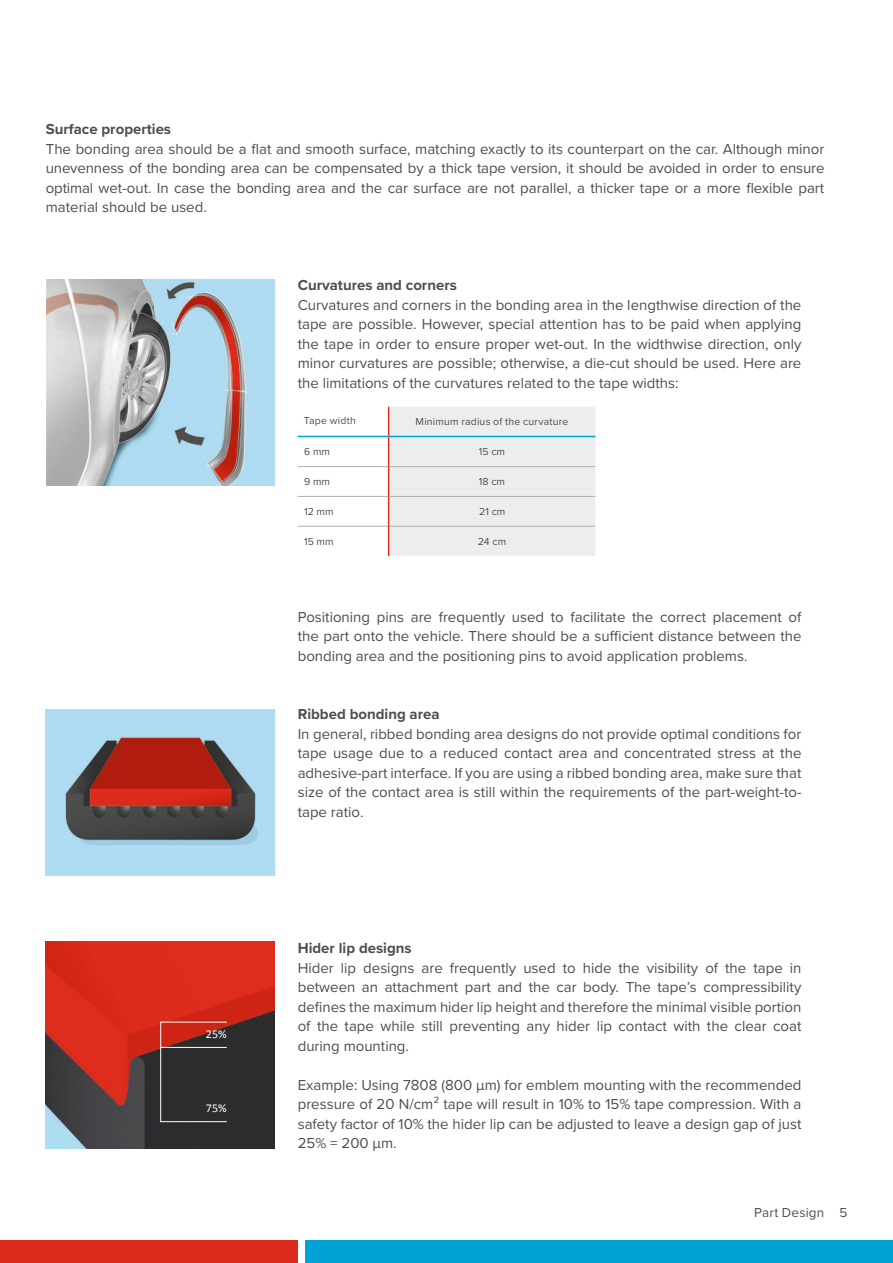
<style>
.page{position:relative;width:893px;height:1263px;background:#fff}
.page>*{position:absolute;margin:0;border:0;box-sizing:border-box;transform-origin:0 0}
.t1{font:15px/19.5px "Proxima Nova";color:#4e4e4d;text-align:justify}
.t2{font:700 15px "Proxima Nova";color:#4e4e4d}
.t3{font:13.5px "Proxima Nova";letter-spacing:.01em;color:#4e4e4d}
.t4{font:12px "Calibri";color:#fff}
.t5{font:10.5px "Proxima Nova";letter-spacing:.02em;color:#4e4e4d}
</style>
<div class="page">
<img style="left:46px;top:280px;width:229px;height:205px">
<svg style="left:298px;top:407px;width:297px;height:149px"></svg>
<hr style="left:388px;top:496px;width:1px;height:30px;background:#dd2b1c">
<hr style="left:388px;top:526px;width:1px;height:30px;background:#dd2b1c">
<hr style="left:298px;top:436px;width:91px;height:1px;background:#00a2d3">
<hr style="left:389px;top:436px;width:206px;height:1px;background:#00a2d3">
<img style="left:46px;top:710px;width:229px;height:165px">
<img style="left:46px;top:942px;width:229px;height:206px">
<hr style="left:160px;top:1022px;width:1px;height:100px;background:#fff">
<hr style="left:160px;top:1022px;width:67px;height:1px;background:#fff">
<hr style="left:160px;top:1047px;width:67px;height:1px;background:#fff">
<hr style="left:160px;top:1121px;width:67px;height:1px;background:#fff">
<div style="left:0;top:1240px;width:298px;height:23px;background:#dd2b1c"></div>
<div style="left:305px;top:1240px;width:588px;height:23px;background:#00a2d3"></div>
<p class="t2" style="left:46px;top:118px;width:127px">Surface properties</p>
<p class="t1" style="left:46px;top:138px;width:780px">The bonding area should be a flat and smooth surface, matching exactly to its counterpart on the car. Although minor unevenness of the bonding area can be compensated by a thick tape version, it should be avoided in order to ensure optimal wet-out. In case the bonding area and the car surface are not parallel, a thicker tape or a more flexible part material should be used.</p>
<p class="t2" style="left:298px;top:274px;width:161px">Curvatures and corners</p>
<p class="t1" style="left:298px;top:294px;width:505px">Curvatures and corners in the bonding area in the lengthwise direction of the tape are possible. However, special attention has to be paid when applying the tape in order to ensure proper wet-out. In the widthwise direction, only minor curvatures are possible; otherwise, a die-cut should be used. Here are the limitations of the curvatures related to the tape widths:</p>
<p class="t5" style="left:304px;top:413px;width:54px">Tape width</p>
<p class="t5" style="left:416px;top:414px;width:154px">Minimum radius of the curvature</p>
<p class="t5" style="left:304px;top:444px;width:27px">6 mm</p>
<p class="t5" style="left:479px;top:444px;width:28px">15 cm</p>
<p class="t5" style="left:304px;top:474px;width:27px">9 mm</p>
<p class="t5" style="left:479px;top:474px;width:28px">18 cm</p>
<p class="t5" style="left:304px;top:503px;width:31px">12 mm</p>
<p class="t5" style="left:479px;top:503px;width:28px">21 cm</p>
<p class="t5" style="left:304px;top:533px;width:31px">15 mm</p>
<p class="t5" style="left:478px;top:533px;width:30px">24 cm</p>
<p class="t1" style="left:298px;top:606px;width:505px">Positioning pins are frequently used to facilitate the correct placement of the part onto the vehicle. There should be a sufficient distance between the bonding area and the positioning pins to avoid application problems.</p>
<p class="t4" style="left:206px;top:1026px;width:22px">25%</p>
<p class="t4" style="left:206px;top:1100px;width:22px">75%</p>
<p class="t2" style="left:298px;top:703px;width:143px">Ribbed bonding area</p>
<p class="t1" style="left:298px;top:723px;width:505px">In general, ribbed bonding area designs do not provide optimal conditions for tape usage due to a reduced contact area and concentrated stress at the adhesive-part interface. If you are using a ribbed bonding area, make sure that size of the contact area is still within the requirements of the part-weight-to&shy;tape ratio.</p>
<p class="t2" style="left:298px;top:937px;width:115px">Hider lip designs</p>
<p class="t1" style="left:298px;top:957px;width:505px">Hider lip designs are frequently used to hide the visibility of the tape in between an attachment part and the car body. The tape’s compressibility defines the maximum hider lip height and therefore the minimal visible portion of the tape while still preventing any hider lip contact with the clear coat during mounting.</p>
<p class="t1" style="left:298px;top:1074px;width:505px">Example: Using 7808 (800 μm) for emblem mounting with the recommended pressure of 20 N/cm² tape will result in 10% to 15% tape compression. With a safety factor of 10% the hider lip can be adjusted to leave a design gap of just 25% = 200 μm.</p>
<p class="t3" style="left:754px;top:1202px;width:95px">Part Design 5</p>
</div>
